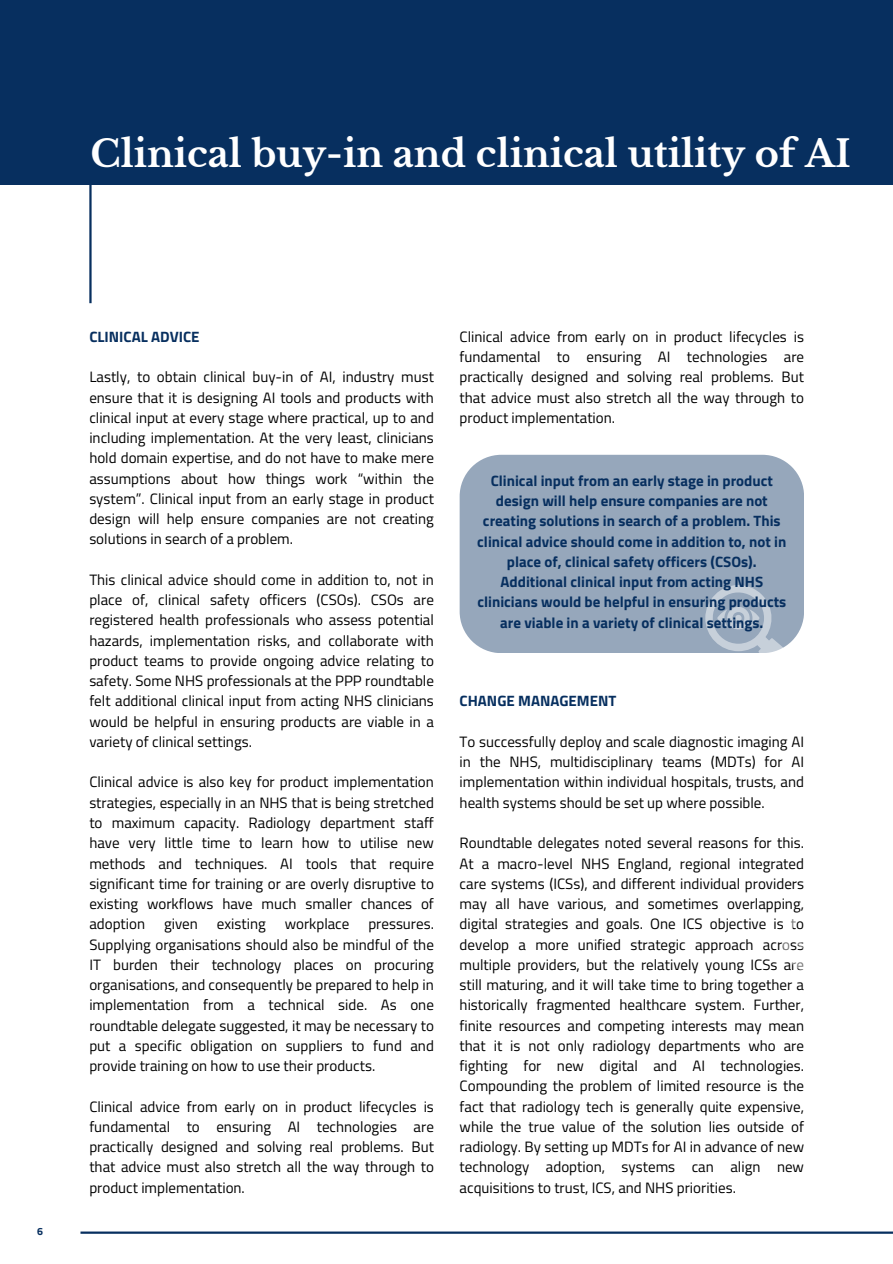
<style>
.page{position:relative;width:893px;height:1264px;background:#fff}
.page>*{position:absolute;margin:0;border:0;box-sizing:border-box;transform-origin:0 0}
.t1{font:700 36.75px "Libre Baskerville";color:#fff}
.t2{font:15px/20.2px "Titillium Web";color:#000;text-align:justify}
.t3{font:700 15px/20.2px "Titillium Web";color:#072f5f;text-align:center}
.t4{font:700 10.5px "Titillium Web";color:#072f5f}
</style>
<div class="page">
<div style="left:0;top:0;width:892px;height:184px;background:#072f5f"></div>
<hr style="left:89px;top:184px;width:3px;height:119px;background:#072f5f">
<hr style="left:80px;top:1231px;width:812px;height:2px;background:#072f5f">
<div style="left:459px;top:455px;width:344px;height:198px;background:#96a7bb"></div>
<svg style="left:705px;top:585px;width:95px;height:68px;background:#a9b7c7"></svg>
<h3 class="t1" style="left:90px;top:131px;width:761px">Clinical buy-in and clinical utility of AI</h3>
<p class="t4" style="left:37px;top:1223px;width:7px">6</p>
<h1 class="t3" style="left:89px;top:326px;width:112px">CLINICAL ADVICE</h1>
<h2 class="t2" style="left:89px;top:366px;width:346px">Lastly, to obtain clinical buy-in of AI, industry must ensure that it is designing AI tools and products with clinical input at every stage where practical, up to and including implementation. At the very least, clinicians hold domain expertise, and do not have to make mere assumptions about how things work “within the system”. Clinical input from an early stage in product design will help ensure companies are not creating solutions in search of a problem.</h2>
<p class="t2" style="left:89px;top:569px;width:346px">This clinical advice should come in addition to, not in place of, clinical safety officers (CSOs). CSOs are registered health professionals who assess potential hazards, implementation risks, and collaborate with product teams to provide ongoing advice relating to safety. Some NHS professionals at the PPP roundtable felt additional clinical input from acting NHS clinicians would be helpful in ensuring products are viable in a variety of clinical settings.</p>
<p class="t2" style="left:89px;top:771px;width:346px">Clinical advice is also key for product implementation strategies, especially in an NHS that is being stretched to maximum capacity. Radiology department staff have very little time to learn how to utilise new methods and techniques. AI tools that require significant time for training or are overly disruptive to existing workflows have much smaller chances of adoption</p>
<p class="t2" style="left:164px;top:913px;width:35px">given</p>
<p class="t2" style="left:217px;top:913px;width:50px">existing</p>
<p class="t2" style="left:285px;top:913px;width:66px">workplace</p>
<p class="t2" style="left:89px;top:913px;width:346px;text-indent:279px">pressures.<br>Supplying organisations should also be mindful of the IT burden their technology places on procuring organisations, and consequently be prepared to help in implementation from a technical side. As one roundtable delegate suggested, it may be necessary to put a specific obligation on suppliers to fund and provide training on how to use their products.</p>
<p class="t2" style="left:89px;top:1095px;width:346px">Clinical advice from early on in product lifecycles is fundamental to ensuring AI technologies are practically designed and solving real problems. But that advice must also stretch all the way through to product implementation.</p>
<p class="t2" style="left:459px;top:326px;width:346px">Clinical advice from early on in product lifecycles is fundamental to ensuring AI technologies are practically designed and solving real problems. But that advice must also stretch all the way through to product implementation.</p>
<p class="t3" style="left:477px;top:470px;width:310px">Clinical input from an early stage in product design will help ensure companies are not creating solutions in search of a problem. This clinical advice should come in addition to, not in place of, clinical safety officers (CSOs).<br>Additional clinical input from acting NHS clinicians would be helpful in ensuring products are viable in a variety of clinical settings.</p>
<h2 class="t3" style="left:459px;top:690px;width:158px">CHANGE MANAGEMENT</h2>
<p class="t2" style="left:459px;top:731px;width:346px">To successfully deploy and scale diagnostic imaging AI in the NHS, multidisciplinary teams (MDTs) for AI implementation within individual hospitals, trusts, and health systems should be set up where possible.</p>
<p class="t2" style="left:459px;top:832px;width:346px">Roundtable delegates noted several reasons for this.<br>At a macro-level NHS England, regional integrated care systems (ICSs), and different individual providers may all have various, and sometimes overlapping, digital strategies and goals. One ICS objective is to develop a more unified strategic approach across multiple providers, but the relatively young ICSs are still maturing, and it will take time to bring together a historically fragmented healthcare system. Further, finite resources and competing interests may mean that it is not only radiology departments who are fighting for new digital and AI technologies.<br>Compounding the problem of limited resource is the fact that radiology tech is generally quite expensive, while the true value of the solution lies outside of radiology. By setting up MDTs for AI in advance of new technology adoption, systems can align new acquisitions to trust, ICS, and NHS priorities.</p>
</div>
